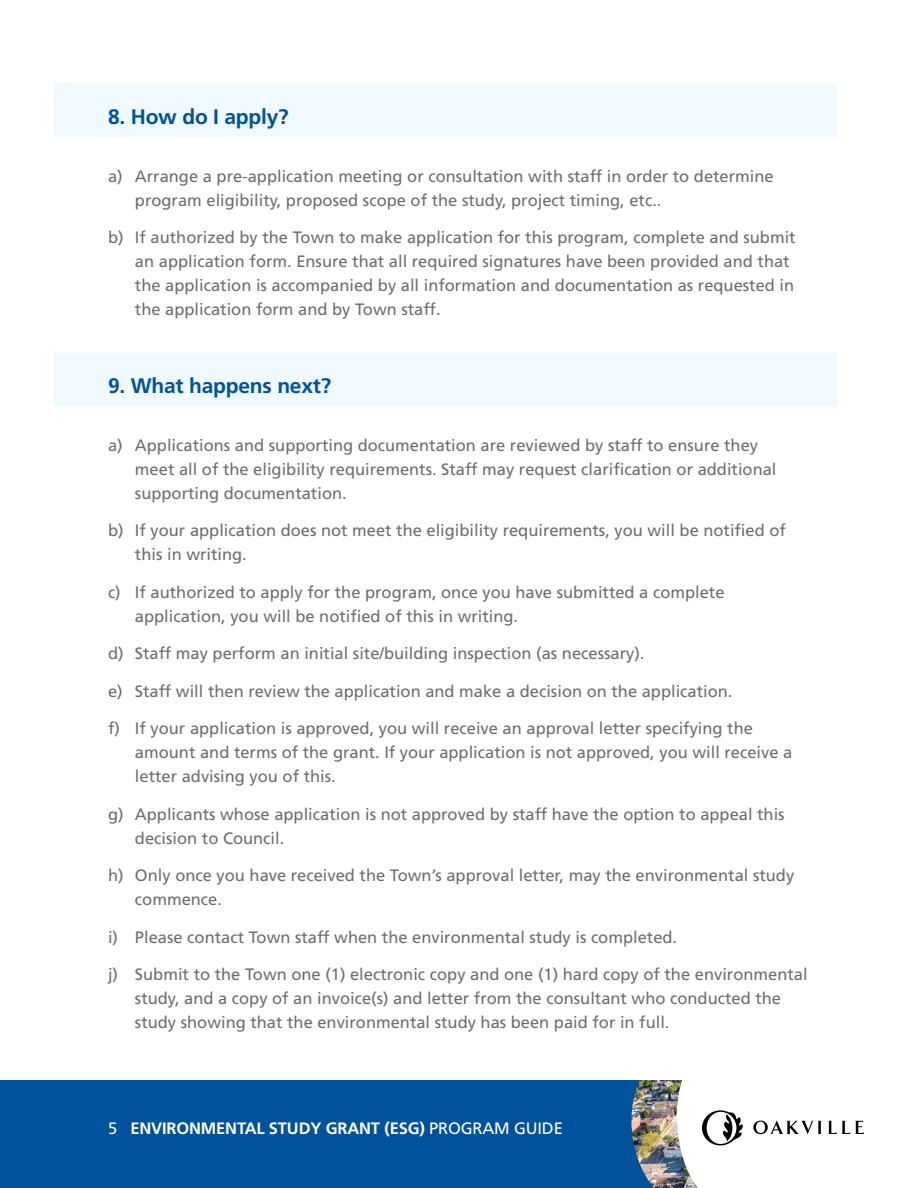
<style>
.page{position:relative;width:918px;height:1188px;background:#fff}
.page>*{position:absolute;margin:0;border:0;box-sizing:border-box;transform-origin:0 0}
.t1{font:700 21px "Frutiger";letter-spacing:-.01em;color:#00529c}
.t2{font:16.5px/24px "Frutiger";color:#6d6e71}
.t3{font:700 16.5px "Frutiger";letter-spacing:-.01em;color:#fff}
.s1{font-weight:400}
</style>
<div class="page">
<svg style="left:711px;top:1110px;width:32px;height:35px"></svg>
<svg style="left:753px;top:1120px;width:68px;height:14px"></svg>
<svg style="left:828px;top:1121px;width:36px;height:13px"></svg>
<div style="left:0;top:1080px;width:669px;height:108px;background:#00529c"></div>
<img style="left:631px;top:1080px;width:80px;height:108px">
<div style="left:54px;top:352px;width:783px;height:54px;background:#eff9fe"></div>
<div style="left:54px;top:83px;width:783px;height:54px;background:#eff9fe"></div>
<h3 class="t1" style="left:108px;top:104px;width:182px">8. How do I apply?</h3>
<p class="t2" style="left:135px;top:164px;width:640px;text-indent:-27px">a) Arrange a pre-application meeting or consultation with staff in order to determine program eligibility, proposed scope of the study, project timing, etc..</p>
<p class="t2" style="left:135px;top:225px;width:662px;text-indent:-27px">b) If authorized by the Town to make application for this program, complete and submit an application form. Ensure that all required signatures have been provided and that the application is accompanied by all information and documentation as requested in the application form and by Town staff.</p>
<h3 class="t1" style="left:108px;top:373px;width:225px">9. What happens next?</h3>
<p class="t2" style="left:135px;top:433px;width:643px;text-indent:-27px">a) Applications and supporting documentation are reviewed by staff to ensure they meet all of the eligibility requirements. Staff may request clarification or additional supporting documentation.</p>
<p class="t2" style="left:135px;top:519px;width:653px;text-indent:-27px">b) If your application does not meet the eligibility requirements, you will be notified of this in writing.</p>
<p class="t2" style="left:135px;top:580px;width:591px;text-indent:-27px">c) If authorized to apply for the program, once you have submitted a complete application, you will be notified of this in writing.</p>
<p class="t2" style="left:108px;top:642px;width:538px">d) Staff may perform an initial site/building inspection (as necessary).</p>
<p class="t2" style="left:108px;top:679px;width:626px">e) Staff will then review the application and make a decision on the application.</p>
<p class="t2" style="left:135px;top:717px;width:659px;text-indent:-27px">f) If your application is approved, you will receive an approval letter specifying the amount and terms of the grant. If your application is not approved, you will receive a letter advising you of this.</p>
<p class="t2" style="left:135px;top:802px;width:651px;text-indent:-27px">g) Applicants whose application is not approved by staff have the option to appeal this decision to Council.</p>
<p class="t2" style="left:135px;top:864px;width:661px;text-indent:-27px">h) Only once you have received the Town’s approval letter, may the environmental study commence.</p>
<p class="t2" style="left:108px;top:925px;width:571px">i) Please contact Town staff when the environmental study is completed.</p>
<p class="t2" style="left:135px;top:963px;width:674px;text-indent:-27px">j) Submit to the Town one (1) electronic copy and one (1) hard copy of the environmental study, and a copy of an invoice(s) and letter from the consultant who conducted the study showing that the environmental study has been paid for in full.</p>
<p class="t3" style="left:108px;top:1119px;width:456px"><span class="s1">5</span> ENVIRONMENTAL STUDY GRANT (ESG) <span class="s1">PROGRAM GUIDE</span></p>
</div>
